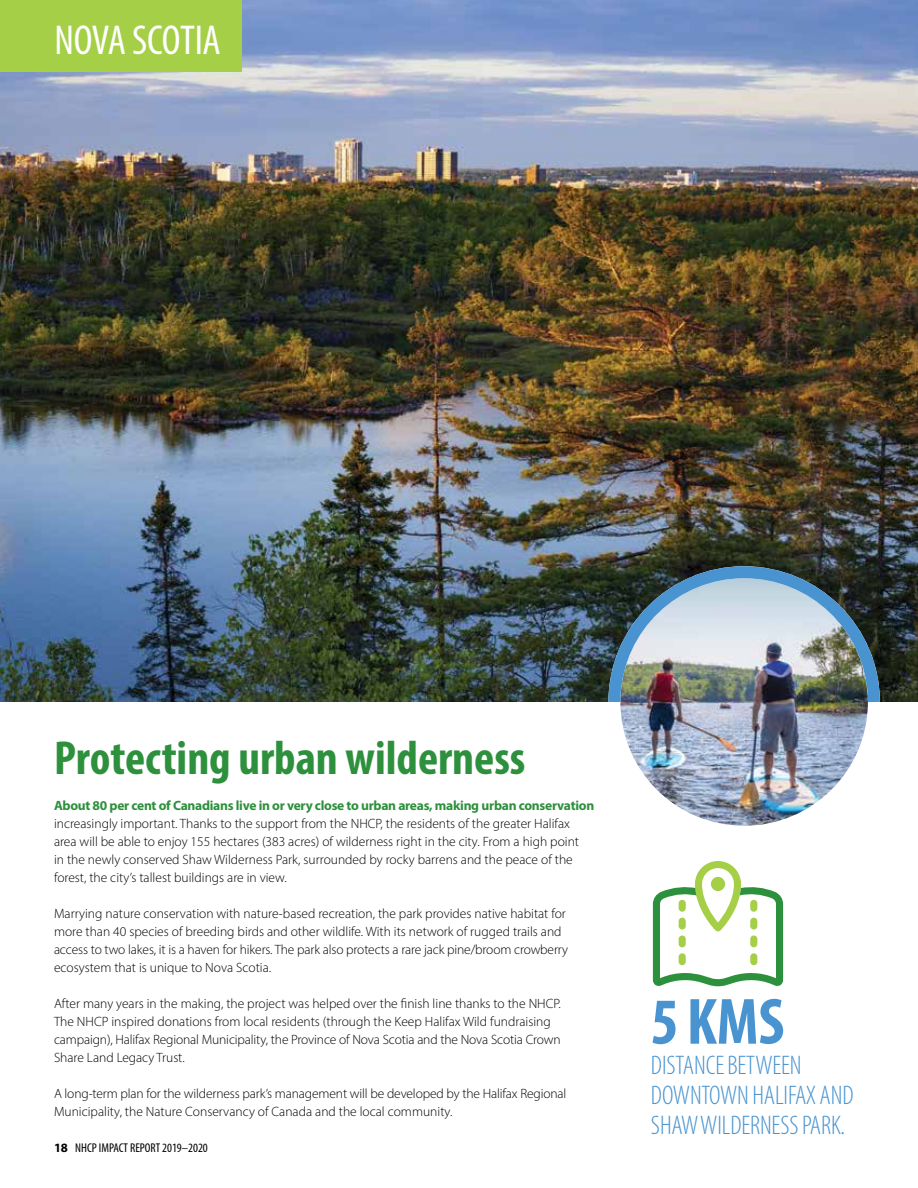
<style>
.page{position:relative;width:918px;height:1188px;background:#fff}
.page>*{position:absolute;margin:0;border:0;box-sizing:border-box;transform-origin:0 0}
.t1{font:700 condensed 66px "Myriad Pro";color:#4994d0}
.t2{font:700 condensed 48px "Myriad Pro";color:#2d903c}
.t3{font:condensed 42px "Myriad Pro";letter-spacing:-.015em;color:#fff}
.t4{font:300 condensed 27px/30px "Myriad Pro";letter-spacing:-.005em;color:#4994d0}
.t5{font:300 13.5px/18px "Myriad Pro";color:#000}
.t6{font:700 13.5px "Myriad Pro";letter-spacing:-.02em;color:#2d903c}
.t7{font:condensed 12.75px "Myriad Pro";color:#000}
.s1{font-weight:700;font-stretch:normal}
</style>
<div class="page">
<svg style="left:653px;top:861px;width:130px;height:125px"></svg>
<div style="left:679px;top:900px;width:7px;height:12px;background:#a5cf46;border-radius:4px"></div>
<div style="left:679px;top:918px;width:7px;height:12px;background:#a5cf46;border-radius:4px"></div>
<div style="left:679px;top:936px;width:7px;height:11px;background:#a5cf46;border-radius:4px"></div>
<div style="left:679px;top:953px;width:7px;height:12px;background:#a5cf46;border-radius:4px"></div>
<div style="left:750px;top:900px;width:7px;height:12px;background:#a5cf46;border-radius:4px"></div>
<div style="left:750px;top:918px;width:7px;height:12px;background:#a5cf46;border-radius:4px"></div>
<div style="left:750px;top:936px;width:7px;height:11px;background:#a5cf46;border-radius:4px"></div>
<div style="left:750px;top:953px;width:7px;height:12px;background:#a5cf46;border-radius:4px"></div>
<img style="left:0;top:0;width:918px;height:702px">
<img style="left:614px;top:572px;width:260px;height:260px;border-radius:130px">
<div style="left:608px;top:566px;width:272px;height:272px;border:12px solid #fff;border-radius:50%"></div>
<img style="left:602px;top:560px;width:284px;height:154px">
<div style="left:0;top:0;width:241px;height:72px;background:#a5cf46"></div>
<h3 class="t3" style="left:54px;top:15px;width:168px">NOVA SCOTIA</h3>
<h2 class="t2" style="left:54px;top:728px;width:473px">Protecting urban wilderness</h2>
<p class="t6" style="left:54px;top:797px;width:542px">About 80 per cent of Canadians live in or very close to urban areas, making urban conservation</p>
<p class="t5" style="left:54px;top:814px;width:527px">increasingly important. Thanks to the support from the NHCP, the residents of the greater Halifax area will be able to enjoy 155 hectares (383 acres) of wilderness right in the city. From a high point in the newly conserved Shaw Wilderness Park, surrounded by rocky barrens and the peace of the forest, the city’s tallest buildings are in view.</p>
<p class="t5" style="left:54px;top:904px;width:516px">Marrying nature conservation with nature-based recreation, the park provides native habitat for more than 40 species of breeding birds and other wildlife. With its network of rugged trails and access to two lakes, it is a haven for hikers. The park also protects a rare jack pine/broom crowberry ecosystem that is unique to Nova Scotia.</p>
<p class="t5" style="left:54px;top:994px;width:508px">After many years in the making, the project was helped over the finish line thanks to the NHCP.<br>The NHCP inspired donations from local residents (through the Keep Halifax Wild fundraising campaign), Halifax Regional Municipality, the Province of Nova Scotia and the Nova Scotia Crown Share Land Legacy Trust.</p>
<p class="t5" style="left:54px;top:1084px;width:514px">A long-term plan for the wilderness park’s management will be developed by the Halifax Regional<br>Municipality, the Nature Conservancy of Canada and the local community.</p>
<p class="t7" style="left:54px;top:1140px;width:155px"><span class="s1">18</span> NHCP IMPACT REPORT 2019–2020</p>
<h1 class="t1" style="left:651px;top:980px;width:135px">5 KMS</h1>
<h3 class="t4" style="left:651px;top:1050px;width:204px">DISTANCE BETWEEN<br>DOWNTOWN HALIFAX AND<br>SHAW WILDERNESS PARK.</h3>
</div>
